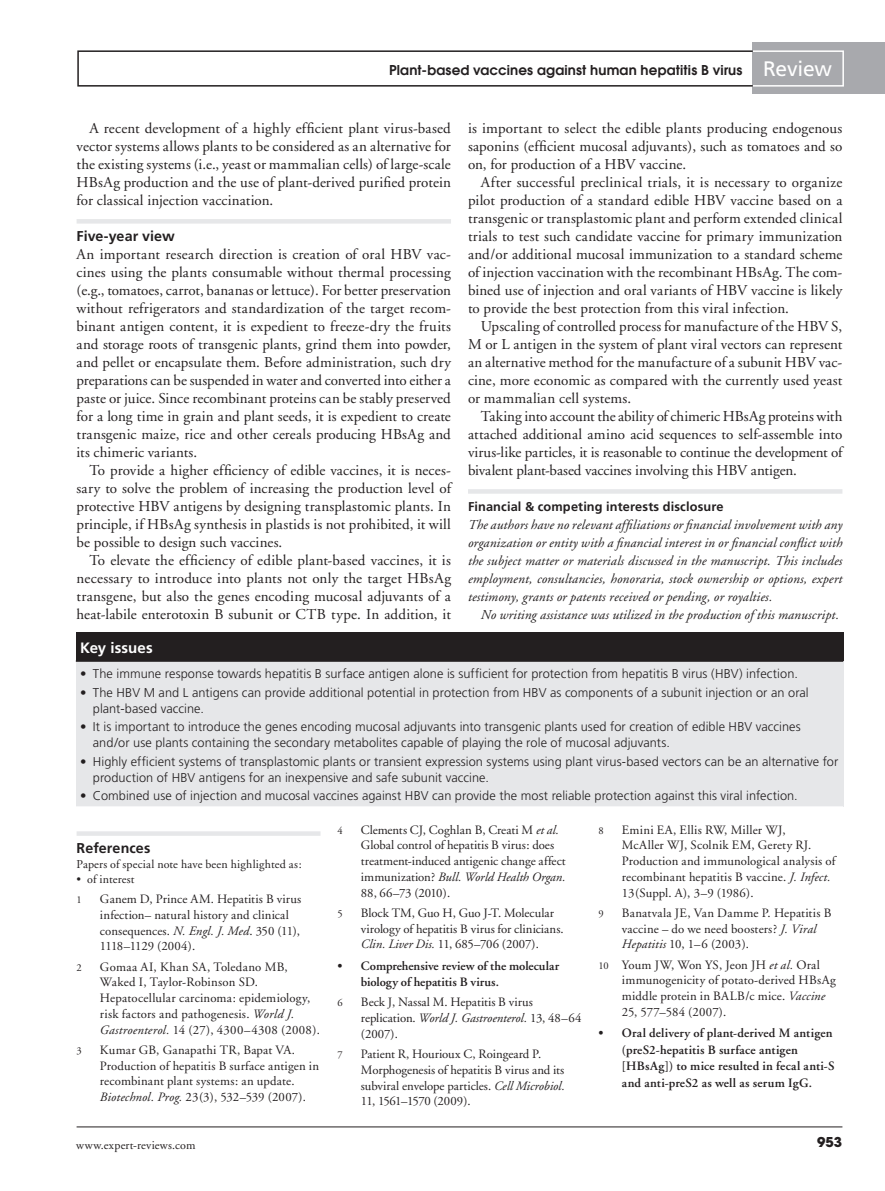
<style>
.page{position:relative;width:885px;height:1191px;background:#fff}
.page>*{position:absolute;margin:0;border:0;box-sizing:border-box;transform-origin:0 0}
.t1{font:21px "Frutiger";letter-spacing:-.01em;color:#fff}
.bodyindent{font:15px/18px "Adobe Garamond";letter-spacing:.005em;color:#231f20;text-align:justify}
.bodyfirst{font:15px/18px "Adobe Garamond";letter-spacing:.01em;color:#231f20;text-align:justify}
.tabletitle{font:700 15px "Frutiger";letter-spacing:.005em;color:#fff}
.crosshead1{font:700 14.25px "Frutiger";letter-spacing:.005em;color:#231f20}
.ackbodyfirst{font:italic 13.5px/18px "Adobe Garamond";letter-spacing:.01em;color:#231f20;text-align:justify}
.ackbodyindent{font:italic 13.5px "Adobe Garamond";letter-spacing:.01em;color:#231f20}
.t2{font:600 13.5px "Avant Garde";letter-spacing:.01em;color:#231f20}
.t3{font:700 13.5px "Avant Garde";color:#231f20}
.reference{font:12.75px/15.8px "Adobe Garamond";letter-spacing:.01em;color:#231f20}
.boxbullet{font:300 12.75px/15.8px "Frutiger";letter-spacing:.005em;color:#231f20}
.refnote{font:600 12.75px/16.6px "Adobe Garamond";letter-spacing:.01em;color:#231f20}
.ackhead{font:700 12.75px "Frutiger";letter-spacing:.01em;color:#231f20}
.refblurb{font:12px "Adobe Garamond";letter-spacing:.015em;color:#231f20}
.reference-2{font:10.5px "Adobe Garamond";color:#231f20}
.s1{font-style:italic}
.s2{font-size:10.5px}
</style>
<div class="page">
<hr style="left:77px;top:1126px;width:765px;height:1px;background:#231f20">
<div style="left:752px;top:43px;width:132px;height:51px;background:#a8a9ad"></div>
<div style="left:751px;top:50px;width:92px;height:37px;border:2px solid #fff"></div>
<div style="left:77px;top:50px;width:676px;height:37px;border:2px solid #231f20"></div>
<div style="left:76px;top:632px;width:767px;height:29px;background:#231f20"></div>
<div style="left:76px;top:661px;width:767px;height:146px;background:#e6e7e9"></div>
<hr style="left:76px;top:660px;width:767px;height:2px;background:#231f20">
<hr style="left:76px;top:806px;width:767px;height:1px;background:#fff">
<div style="left:77px;top:219px;width:374px;height:5px;background:#e6e7e9"></div>
<div style="left:468px;top:489px;width:374px;height:5px;background:#e6e7e9"></div>
<div style="left:77px;top:831px;width:243px;height:5px;background:#e6e7e9"></div>
<p class="t2" style="left:389px;top:62px;width:355px">Plant-based vaccines against human hepatitis B virus</p>
<h1 class="t1" style="left:763px;top:56px;width:70px">Review</h1>
<p class="bodyindent" style="left:77px;top:119px;width:376px;text-indent:13px">A recent development of a highly efficient plant virus-based vector systems allows plants to be considered as an alternative for the existing systems (i.e., yeast or mammalian cells) of large-scale HBsAg production and the use of plant-derived purified protein for classical injection vaccination.</p>
<p class="crosshead1" style="left:77px;top:227px;width:100px">Five-year view</p>
<p class="bodyfirst" style="left:77px;top:245px;width:376px">An important research direction is creation of oral HBV vac&shy;cines using the plants consumable without thermal processing (e.g., tomatoes, carrot, bananas or lettuce). For better preservation without refrigerators and standardization of the target recom&shy;binant antigen content, it is expedient to freeze-dry the fruits and storage roots of transgenic plants, grind them into powder, and pellet or encapsulate them. Before administration, such dry preparations can be suspended in water and converted into either a paste or juice. Since recombinant proteins can be stably preserved for a long time in grain and plant seeds, it is expedient to create transgenic maize, rice and other cereals producing HBsAg and its chimeric variants.</p>
<p class="bodyindent" style="left:77px;top:461px;width:376px;text-indent:13px">To provide a higher efficiency of edible vaccines, it is neces&shy;sary to solve the problem of increasing the production level of protective HBV antigens by designing transplastomic plants. In principle, if HBsAg synthesis in plastids is not prohibited, it will be possible to design such vaccines.</p>
<p class="bodyindent" style="left:77px;top:551px;width:376px;text-indent:13px">To elevate the efficiency of edible plant-based vaccines, it is necessary to introduce into plants not only the target HBsAg transgene, but also the genes encoding mucosal adjuvants of a heat-labile enterotoxin B subunit or CTB type. In addition, it</p>
<p class="bodyindent" style="left:468px;top:119px;width:376px">is important to select the edible plants producing endogenous saponins (efficient mucosal adjuvants), such as tomatoes and so on, for production of a HBV vaccine.</p>
<p class="bodyindent" style="left:468px;top:173px;width:376px;text-indent:13px">After successful preclinical trials, it is necessary to organize pilot production of a standard edible HBV vaccine based on a transgenic or transplastomic plant and perform extended clinical trials to test such candidate vaccine for primary immunization and/or additional mucosal immunization to a standard scheme of injection vaccination with the recombinant HBsAg. The com&shy;bined use of injection and oral variants of HBV vaccine is likely to provide the best protection from this viral infection.</p>
<p class="bodyindent" style="left:468px;top:317px;width:376px;text-indent:13px">Upscaling of controlled process for manufacture of the HBV S, M or L antigen in the system of plant viral vectors can represent an alternative method for the manufacture of a subunit HBV vac&shy;cine, more economic as compared with the currently used yeast or mammalian cell systems.</p>
<p class="bodyindent" style="left:468px;top:407px;width:376px;text-indent:13px">Taking into account the ability of chimeric HBsAg proteins with attached additional amino acid sequences to self-assemble into virus-like particles, it is reasonable to continue the development of bivalent plant-based vaccines involving this HBV antigen.</p>
<p class="ackhead" style="left:468px;top:499px;width:257px">Financial &amp; competing interests disclosure</p>
<p class="ackbodyfirst" style="left:468px;top:516px;width:376px">The authors have no relevant affiliations or financial involvement with any organization or entity with a financial interest in or financial conflict with the subject matter or materials discussed in the manuscript. This includes employment, consultancies, honoraria, stock ownership or options, expert testimony, grants or patents received or pending, or royalties.</p>
<p class="ackbodyindent" style="left:480px;top:607px;width:360px">No writing assistance was utilized in the production of this manuscript.</p>
<p class="tabletitle" style="left:80px;top:638px;width:74px">Key issues</p>
<p class="boxbullet" style="left:80px;top:666px;width:719px">• The immune response towards hepatitis B surface antigen alone is sufficient for protection from hepatitis B virus (HBV) infection.</p>
<p class="boxbullet" style="left:93px;top:684px;width:717px;text-indent:-13px">• The HBV M and L antigens can provide additional potential in protection from HBV as components of a subunit injection or an oral plant-based vaccine.</p>
<p class="boxbullet" style="left:93px;top:719px;width:709px;text-indent:-13px">• It is important to introduce the genes encoding mucosal adjuvants into transgenic plants used for creation of edible HBV vaccines and/or use plants containing the secondary metabolites capable of playing the role of mucosal adjuvants.</p>
<p class="boxbullet" style="left:93px;top:753px;width:746px;text-indent:-13px">• Highly efficient systems of transplastomic plants or transient expression systems using plant virus-based vectors can be an alternative for production of HBV antigens for an inexpensive and safe subunit vaccine.</p>
<p class="boxbullet" style="left:80px;top:788px;width:719px">• Combined use of injection and mucosal vaccines against HBV can provide the most reliable protection against this viral infection.</p>
<p class="crosshead1" style="left:77px;top:839px;width:75px">References</p>
<p class="refblurb" style="left:77px;top:857px;width:226px">Papers of special note have been highlighted as:</p>
<p class="refblurb" style="left:77px;top:872px;width:60px">• of interest</p>
<p class="reference-2" style="left:77px;top:894px;width:7px">1</p>
<p class="reference" style="left:100px;top:891px;width:203px">Ganem D, Prince AM. Hepatitis B virus infection– natural history and clinical consequences. <span class="s1">N. Engl. J. Med</span>. 350 (11), 1118–1129 (2004).</p>
<p class="reference-2" style="left:77px;top:961px;width:7px">2</p>
<p class="reference" style="left:100px;top:959px;width:221px">Gomaa AI, Khan SA, Toledano MB, Waked I, Taylor-Robinson SD.<br>Hepatocellular carcinoma: epidemiology, risk factors and pathogenesis. <span class="s1">World J.<br>Gastroenterol.</span> 14 (27), 4300–4308 (2008).</p>
<p class="reference-2" style="left:77px;top:1045px;width:7px">3</p>
<p class="reference" style="left:100px;top:1042px;width:221px">Kumar GB, Ganapathi TR, Bapat VA.<br>Production of hepatitis B surface antigen in recombinant plant systems: an update.<br><span class="s1">Biotechnol. Prog.</span> 23(3), 532–539 (2007).</p>
<p class="reference-2" style="left:337px;top:824px;width:7px">4</p>
<p class="reference" style="left:361px;top:822px;width:206px">Clements CJ, Coghlan B, Creati M <span class="s1">et al.<br></span>Global control of hepatitis B virus: does treatment-induced antigenic change affect immunization? <span class="s1">Bull. World Health Organ.<br></span>88, 66–73 (2010).</p>
<p class="reference-2" style="left:337px;top:908px;width:7px">5</p>
<p class="reference" style="left:361px;top:905px;width:204px">Block TM, Guo H, Guo J-T. Molecular virology of hepatitis B virus for clinicians.<br><span class="s1">Clin. Liver Dis.</span> 11, 685–706 (2007).</p>
<p class="refnote" style="left:361px;top:957px;width:200px;text-indent:-23px">• Comprehensive review of the molecular biology of hepatitis B virus.</p>
<p class="reference-2" style="left:337px;top:997px;width:7px">6</p>
<p class="reference" style="left:361px;top:994px;width:222px">Beck J, Nassal M. Hepatitis B virus replication. <span class="s1">World J. Gastroenterol.</span> 13, 48–64 (2007).</p>
<p class="reference-2" style="left:337px;top:1049px;width:7px">7</p>
<p class="reference" style="left:361px;top:1046px;width:205px">Patient R, Hourioux C, Roingeard P.<br>Morphogenesis of hepatitis B virus and its subviral envelope particles. <span class="s1">Cell Microbiol.<br></span>11, 1561–1570 (2009).</p>
<p class="reference-2" style="left:598px;top:824px;width:7px">8</p>
<p class="reference" style="left:621px;top:822px;width:215px">Emini EA, Ellis RW, Miller WJ,<br>McAller WJ, Scolnik EM, Gerety RJ.<br>Production and immunological analysis of recombinant hepatitis B vaccine. <span class="s1">J. Infect.<br></span>13(Suppl. A), 3–9 (1986).</p>
<p class="reference-2" style="left:598px;top:908px;width:7px">9</p>
<p class="reference" style="left:621px;top:905px;width:211px">Banatvala JE, Van Damme P. Hepatitis B vaccine – do we need boosters? <span class="s1">J. Viral<br>Hepatitis</span> 10, 1–6 (2003).</p>
<p class="reference" style="left:621px;top:957px;width:215px;text-indent:-23px"><span class="s2">10</span> Youm JW, Won YS, Jeon JH <span class="s1">et al.</span> Oral immunogenicity of potato-derived HBsAg middle protein in BALB/c mice. <span class="s1">Vaccine </span>25, 577–584 (2007).</p>
<p class="refnote" style="left:621px;top:1025px;width:214px;text-indent:-23px">• Oral delivery of plant-derived M antigen (preS2-hepatitis B surface antigen [HBsAg]) to mice resulted in fecal anti-S and anti-preS2 as well as serum IgG.</p>
<p class="refblurb" style="left:76px;top:1138px;width:121px">www.expert-reviews.com</p>
<p class="t3" style="left:816px;top:1133px;width:27px">953</p>
</div>
